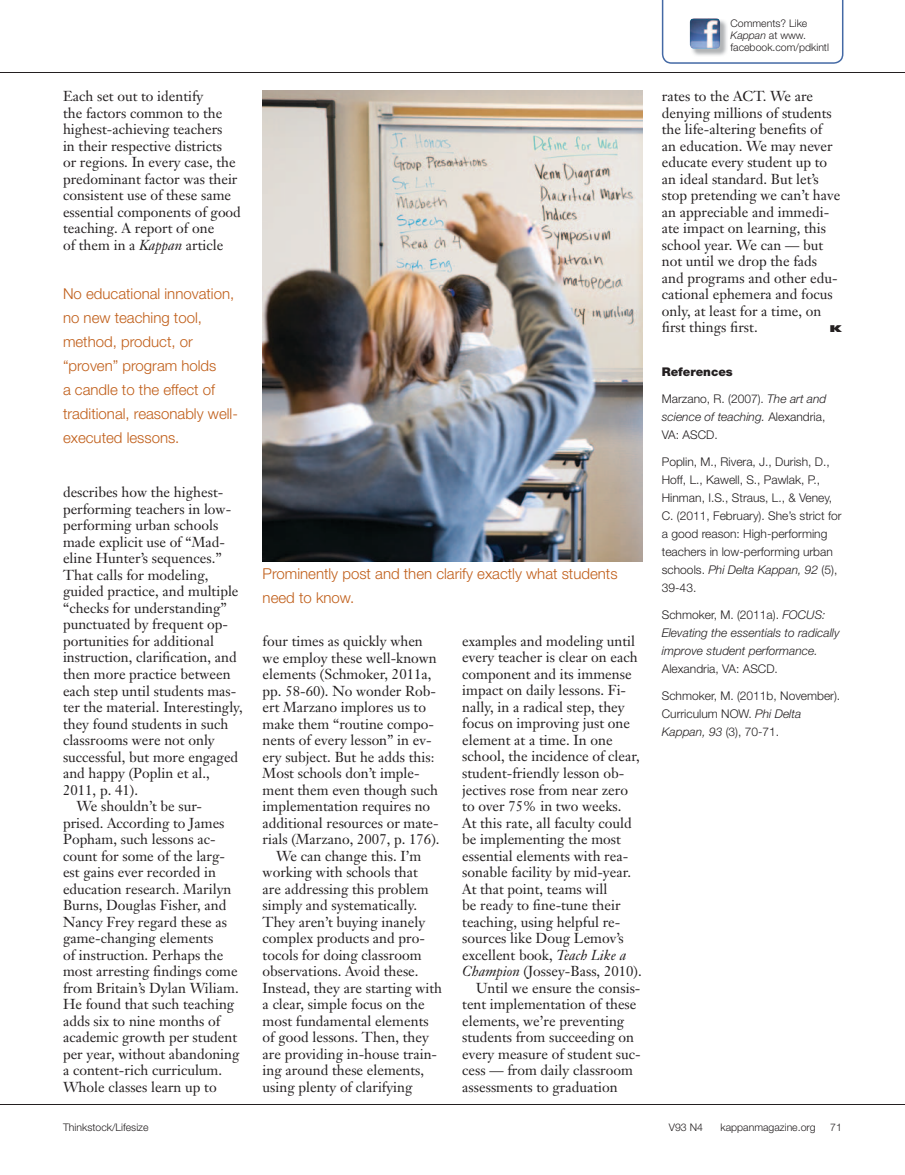
<style>
.page{position:relative;width:905px;height:1175px;background:#fff}
.page>*{position:absolute;margin:0;border:0;box-sizing:border-box;transform-origin:0 0}
.t1{font:300 15px/24px "Helvetica Neue";color:#c05e19}
.t2{font:14.25px/16.5px "Janson Text";color:#231f20}
.t3{font:300 12px/18px "Helvetica Neue";color:#231f20}
.t4{font:italic 300 12px/18px "Helvetica Neue";color:#231f20}
.t5{font:900 12px "Helvetica Neue";color:#231f20}
.t6{font:300 10.5px/12px "Helvetica Neue";color:#231f20}
.t7{font:800 9px "Futura";color:#231f20;scale:1.7 1}
.s1{font-style:italic}
.s2{font-style:normal}
</style>
<div class="page">
<hr style="left:0;top:72px;width:904px;height:1px;background:#231f20">
<hr style="left:0;top:1103px;width:904px;height:1px;background:#231f20">
<svg style="left:661px;top:0;width:182px;height:64px"></svg>
<img style="left:691px;top:19px;width:37px;height:38px">
<img style="left:689px;top:18px;width:31px;height:31px">
<img style="left:263px;top:90px;width:379px;height:471px">
<p class="t2" style="left:63px;top:88px;width:179px">Each set out to identify<br>the factors common to the highest-achieving teachers<br>in their respective districts<br>or regions. In every case, the predominant factor was their consistent use of these same essential components of good teaching. A report of one<br>of them in a <span class="s1">Kappan</span> article</p>
<p class="t1" style="left:63px;top:281px;width:176px">No educational innovation, no new teaching tool, method, product, or “proven” program holds<br>a candle to the effect of traditional, reasonably well&shy;executed lessons.</p>
<p class="t2" style="left:63px;top:484px;width:162px">describes how the highest-</p>
<p class="t2" style="left:63px;top:500px;width:170px">performing teachers in low-</p>
<p class="t2" style="left:63px;top:517px;width:157px">performing urban schools</p>
<p class="t2" style="left:63px;top:533px;width:163px">made explicit use of “Mad-</p>
<p class="t2" style="left:63px;top:550px;width:160px">eline Hunter’s sequences.”</p>
<p class="t2" style="left:63px;top:566px;width:147px">That calls for modeling,</p>
<p class="t2" style="left:63px;top:583px;width:177px">guided practice, and multiple</p>
<p class="t2" style="left:63px;top:599px;width:165px">“checks for understanding”</p>
<p class="t2" style="left:63px;top:616px;width:166px">punctuated by frequent op-</p>
<p class="t2" style="left:63px;top:632px;width:152px">portunities for additional</p>
<p class="t2" style="left:63px;top:649px;width:175px">instruction, clarification, and</p>
<p class="t2" style="left:63px;top:665px;width:169px">then more practice between</p>
<p class="t2" style="left:63px;top:682px;width:175px">each step until students mas-</p>
<p class="t2" style="left:63px;top:698px;width:181px">ter the material. Interestingly,</p>
<p class="t2" style="left:63px;top:715px;width:167px">they found students in such</p>
<p class="t2" style="left:63px;top:731px;width:153px">classrooms were not only</p>
<p class="t2" style="left:63px;top:748px;width:177px">successful, but more engaged</p>
<p class="t2" style="left:63px;top:764px;width:148px">and happy (Poplin et al.,</p>
<p class="t2" style="left:63px;top:781px;width:76px">2011, p. 41).</p>
<p class="t2" style="left:76px;top:797px;width:127px">We shouldn’t be sur-</p>
<p class="t2" style="left:63px;top:814px;width:163px">prised. According to James</p>
<p class="t2" style="left:63px;top:830px;width:154px">Popham, such lessons ac-</p>
<p class="t2" style="left:63px;top:847px;width:164px">count for some of the larg-</p>
<p class="t2" style="left:63px;top:863px;width:155px">est gains ever recorded in</p>
<p class="t2" style="left:63px;top:880px;width:170px">education research. Marilyn</p>
<p class="t2" style="left:63px;top:896px;width:165px">Burns, Douglas Fisher, and</p>
<p class="t2" style="left:63px;top:913px;width:166px">Nancy Frey regard these as</p>
<p class="t2" style="left:63px;top:929px;width:152px">game-changing elements</p>
<p class="t2" style="left:63px;top:946px;width:162px">of instruction. Perhaps the</p>
<p class="t2" style="left:63px;top:962px;width:176px">most arresting findings come</p>
<p class="t2" style="left:63px;top:979px;width:177px">from Britain’s Dylan Wiliam.</p>
<p class="t2" style="left:63px;top:995px;width:173px">He found that such teaching</p>
<p class="t2" style="left:63px;top:1012px;width:159px">adds six to nine months of</p>
<p class="t2" style="left:63px;top:1028px;width:176px">academic growth per student</p>
<p class="t2" style="left:63px;top:1045px;width:178px">per year, without abandoning</p>
<p class="t2" style="left:63px;top:1061px;width:161px">a content-rich curriculum.</p>
<p class="t2" style="left:63px;top:1078px;width:155px">Whole classes learn up to</p>
<p class="t1" style="left:262px;top:562px;width:356px">Prominently post and then clarify exactly what students need to know.</p>
<p class="t2" style="left:262px;top:632px;width:162px">four times as quickly when</p>
<p class="t2" style="left:262px;top:649px;width:176px">we employ these well-known</p>
<p class="t2" style="left:262px;top:665px;width:170px">elements (Schmoker, 2011a,</p>
<p class="t2" style="left:262px;top:682px;width:175px">pp. 58-60). No wonder Rob-</p>
<p class="t2" style="left:262px;top:698px;width:165px">ert Marzano implores us to</p>
<p class="t2" style="left:262px;top:715px;width:173px">make them “routine compo-</p>
<p class="t2" style="left:262px;top:731px;width:170px">nents of every lesson” in ev-</p>
<p class="t2" style="left:262px;top:748px;width:173px">ery subject. But he adds this:</p>
<p class="t2" style="left:262px;top:764px;width:158px">Most schools don’t imple-</p>
<p class="t2" style="left:262px;top:781px;width:177px">ment them even though such</p>
<p class="t2" style="left:262px;top:797px;width:169px">implementation requires no</p>
<p class="t2" style="left:262px;top:814px;width:177px">additional resources or mate-</p>
<p class="t2" style="left:262px;top:830px;width:178px">rials (Marzano, 2007, p. 176).</p>
<p class="t2" style="left:276px;top:847px;width:147px">We can change this. I’m</p>
<p class="t2" style="left:262px;top:863px;width:157px">working with schools that</p>
<p class="t2" style="left:262px;top:880px;width:167px">are addressing this problem</p>
<p class="t2" style="left:262px;top:896px;width:156px">simply and systematically.</p>
<p class="t2" style="left:262px;top:913px;width:164px">They aren’t buying inanely</p>
<p class="t2" style="left:262px;top:929px;width:164px">complex products and pro-</p>
<p class="t2" style="left:262px;top:946px;width:160px">tocols for doing classroom</p>
<p class="t2" style="left:262px;top:962px;width:157px">observations. Avoid these.</p>
<p class="t2" style="left:262px;top:979px;width:181px">Instead, they are starting with</p>
<p class="t2" style="left:262px;top:995px;width:163px">a clear, simple focus on the</p>
<p class="t2" style="left:262px;top:1012px;width:167px">most fundamental elements</p>
<p class="t2" style="left:262px;top:1028px;width:168px">of good lessons. Then, they</p>
<p class="t2" style="left:262px;top:1045px;width:176px">are providing in-house train-</p>
<p class="t2" style="left:262px;top:1061px;width:163px">ing around these elements,</p>
<p class="t2" style="left:262px;top:1078px;width:151px">using plenty of clarifying</p>
<p class="t2" style="left:462px;top:632px;width:174px">examples and modeling until</p>
<p class="t2" style="left:462px;top:649px;width:177px">every teacher is clear on each</p>
<p class="t2" style="left:462px;top:665px;width:171px">component and its immense</p>
<p class="t2" style="left:462px;top:682px;width:165px">impact on daily lessons. Fi-</p>
<p class="t2" style="left:462px;top:698px;width:164px">nally, in a radical step, they</p>
<p class="t2" style="left:462px;top:715px;width:169px">focus on improving just one</p>
<p class="t2" style="left:462px;top:731px;width:152px">element at a time. In one</p>
<p class="t2" style="left:462px;top:748px;width:179px">school, the incidence of clear,</p>
<p class="t2" style="left:462px;top:764px;width:164px">student-friendly lesson ob-</p>
<p class="t2" style="left:462px;top:781px;width:167px">jectives rose from near zero</p>
<p class="t2" style="left:462px;top:797px;width:161px">to over 75% in two weeks.</p>
<p class="t2" style="left:462px;top:814px;width:171px">At this rate, all faculty could</p>
<p class="t2" style="left:462px;top:830px;width:160px">be implementing the most</p>
<p class="t2" style="left:462px;top:847px;width:167px">essential elements with rea-</p>
<p class="t2" style="left:462px;top:863px;width:170px">sonable facility by mid-year.</p>
<p class="t2" style="left:462px;top:880px;width:147px">At that point, teams will</p>
<p class="t2" style="left:462px;top:896px;width:160px">be ready to fine-tune their</p>
<p class="t2" style="left:462px;top:913px;width:160px">teaching, using helpful re-</p>
<p class="t2" style="left:462px;top:929px;width:163px">sources like Doug Lemov’s</p>
<p class="t2" style="left:462px;top:946px;width:165px">excellent book, <span class="s1">Teach Like a</span></p>
<p class="t2" style="left:462px;top:962px;width:181px"><span class="s1">Champion</span> (Jossey-Bass, 2010).</p>
<p class="t2" style="left:475px;top:979px;width:166px">Until we ensure the consis-</p>
<p class="t2" style="left:462px;top:995px;width:176px">tent implementation of these</p>
<p class="t2" style="left:462px;top:1012px;width:164px">elements, we’re preventing</p>
<p class="t2" style="left:462px;top:1028px;width:173px">students from succeeding on</p>
<p class="t2" style="left:462px;top:1045px;width:180px">every measure of student suc-</p>
<p class="t2" style="left:462px;top:1061px;width:172px">cess — from daily classroom</p>
<p class="t2" style="left:462px;top:1078px;width:157px">assessments to graduation</p>
<p class="t6" style="left:730px;top:17px;width:100px">Comments? Like<br><span class="s1">Kappan</span> at www. facebook.com/pdkintl</p>
<p class="t2" style="left:662px;top:88px;width:180px">rates to the ACT. We are denying millions of students the life-altering benefits of<br>an education. We may never educate every student up to an ideal standard. But let’s stop pretending we can’t have an appreciable and immedi&shy;ate impact on learning, this school year. We can — but not until we drop the fads and programs and other edu&shy;cational ephemera and focus only, at least for a time, on first things first.</p>
<p class="t7" style="left:829px;top:323px;width:9px">K</p>
<p class="t5" style="left:662px;top:364px;width:72px">References</p>
<p class="t3" style="left:662px;top:389px;width:166px;text-align:justify">Marzano, R. (2007). <span class="s1">The art and science of teaching.</span> Alexandria, VA: ASCD.</p>
<p class="t3" style="left:662px;top:452px;width:181px">Poplin, M., Rivera, J., Durish, D.,<br>Hoff, L., Kawell, S., Pawlak, P.,<br>Hinman, I.S., Straus, L., &amp; Veney,<br>C. (2011, February). She’s strict for a good reason: High-performing teachers in low-performing urban schools. <span class="s1">Phi Delta Kappan, 92</span> (5),<br>39-43.</p>
<p class="t4" style="left:662px;top:605px;width:179px"><span class="s2">Schmoker, M. (2011a).</span> FOCUS:<br>Elevating the essentials to radically improve student performance.</p>
<p class="t3" style="left:662px;top:659px;width:118px">Alexandria, VA: ASCD.</p>
<p class="t3" style="left:662px;top:686px;width:180px">Schmoker, M. (2011b, November).<br>Curriculum NOW. <span class="s1">Phi Delta<br>Kappan, 93</span> (3), 70-71.</p>
<p class="t6" style="left:63px;top:1120px;width:87px">Thinkstock/Lifesize</p>
<p class="t6" style="left:669px;top:1120px;width:36px">V93 N4</p>
<p class="t6" style="left:720px;top:1120px;width:97px">kappanmagazine.org</p>
<p class="t6" style="left:830px;top:1120px;width:13px">71</p>
</div>
